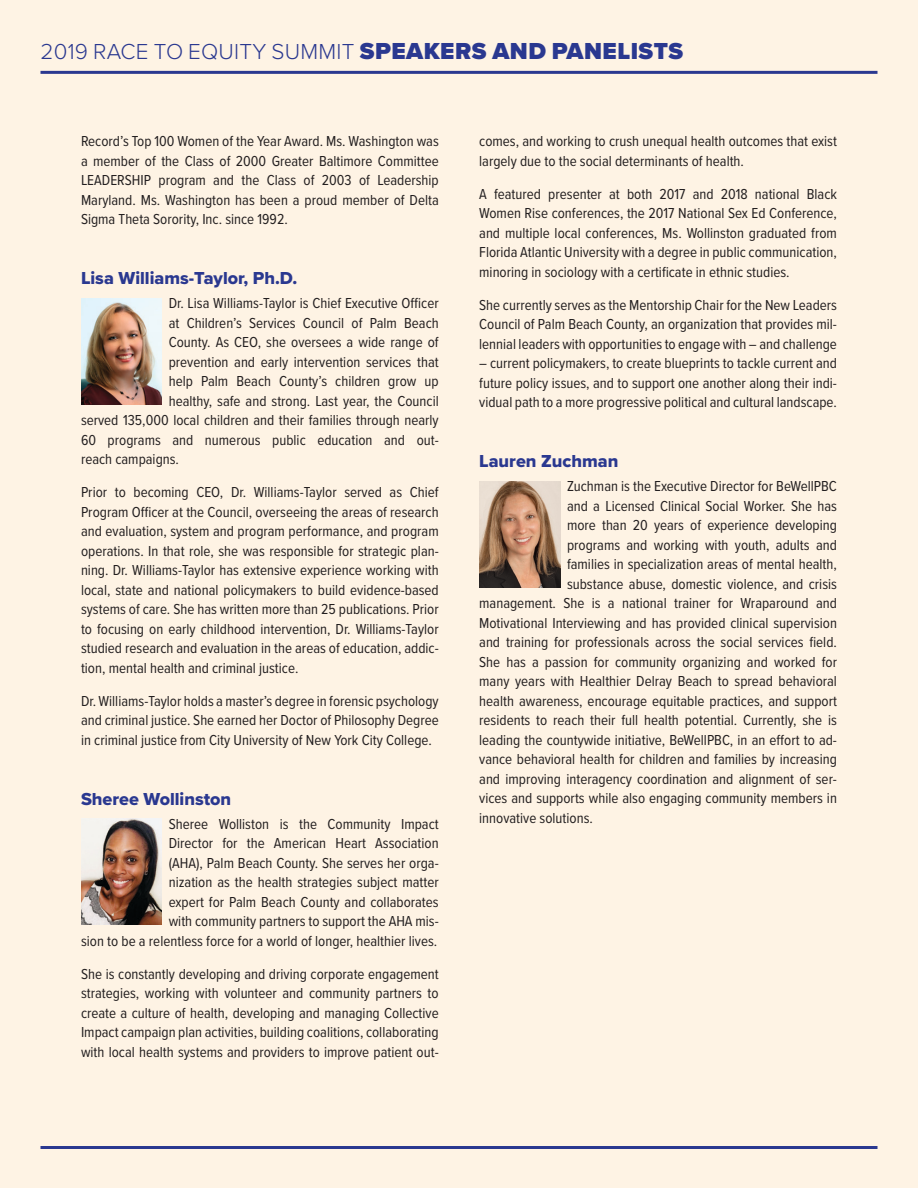
<style>
.page{position:relative;width:918px;height:1188px;background:#fef3e4}
.page>*{position:absolute;margin:0;border:0;box-sizing:border-box;transform-origin:0 0}
.t1{font:300 22.5px "Proxima Nova";letter-spacing:.01em;color:#2a3890}
.BIO_name{font:18px "Proxima Nova Extrabld";color:#2a3890}
.BIO_text{font:15px/19.5px "Proxima Nova Cond";color:#231f20;text-align:justify}
.s1{font-weight:900;font-size:24px}
</style>
<div class="page">
<hr style="left:40px;top:71px;width:838px;height:3px;background:#2a3890">
<img style="left:81px;top:299px;width:81px;height:106px">
<img style="left:81px;top:819px;width:81px;height:105px">
<img style="left:479px;top:481px;width:81px;height:106px">
<hr style="left:40px;top:1146px;width:838px;height:3px;background:#2a3890">
<p class="t1" style="left:40px;top:35px;width:644px">2019 RACE TO EQUITY SUMMIT <span class="s1">SPEAKERS AND PANELISTS</span></p>
<p class="BIO_text" style="left:81px;top:131px;width:359px">Record’s Top 100 Women of the Year Award. Ms. Washington was a member of the Class of 2000 Greater Baltimore Committee LEADERSHIP program and the Class of 2003 of Leadership Maryland. Ms. Washington has been a proud member of Delta Sigma Theta Sorority, Inc. since 1992.</p>
<p class="BIO_name" style="left:81px;top:265px;width:218px">Lisa Williams-Taylor, Ph.D.</p>
<p class="BIO_text" style="left:169px;top:293px;width:271px">Dr. Lisa Williams-Taylor is Chief Executive Officer</p>
<p class="BIO_text" style="left:169px;top:312px;width:272px">at Children’s Services Council of Palm Beach</p>
<p class="BIO_text" style="left:169px;top:332px;width:272px">County. As CEO, she oversees a wide range of</p>
<p class="BIO_text" style="left:169px;top:351px;width:272px">prevention and early intervention services that</p>
<p class="BIO_text" style="left:169px;top:371px;width:272px">help Palm Beach County’s children grow up</p>
<p class="BIO_text" style="left:169px;top:390px;width:272px">healthy, safe and strong. Last year, the Council</p>
<p class="BIO_text" style="left:81px;top:410px;width:359px">served 135,000 local children and their families through nearly</p>
<p class="BIO_text" style="left:81px;top:429px;width:359px">60 programs and numerous public education and out-</p>
<p class="BIO_text" style="left:81px;top:449px;width:100px">reach campaigns.</p>
<p class="BIO_text" style="left:81px;top:482px;width:359px">Prior to becoming CEO, Dr. Williams-Taylor served as Chief Program Officer at the Council, overseeing the areas of research and evaluation, system and program performance, and program operations. In that role, she was responsible for strategic plan&shy;ning. Dr. Williams-Taylor has extensive experience working with local, state and national policymakers to build evidence-based systems of care. She has written more than 25 publications. Prior to focusing on early childhood intervention, Dr. Williams-Taylor studied research and evaluation in the areas of education, addic&shy;tion, mental health and criminal justice.</p>
<p class="BIO_text" style="left:81px;top:690px;width:359px">Dr. Williams-Taylor holds a master’s degree in forensic psychology and criminal justice. She earned her Doctor of Philosophy Degree in criminal justice from City University of New York City College.</p>
<p class="BIO_name" style="left:81px;top:785px;width:152px">Sheree Wollinston</p>
<p class="BIO_text" style="left:81px;top:813px;width:359px;text-align:right">Sheree Wolliston is the Community Impact<br>Director for the American Heart Association<br>(AHA), Palm Beach County. She serves her orga-<br>nization as the health strategies subject matter<br>expert for Palm Beach County and collaborates<br>with community partners to support the AHA mis-<br>sion to be a relentless force for a world of longer, healthier lives.</p>
<p class="BIO_text" style="left:81px;top:963px;width:359px">She is constantly developing and driving corporate engagement strategies, working with volunteer and community partners to create a culture of health, developing and managing Collective Impact campaign plan activities, building coalitions, collaborating with local health systems and providers to improve patient out-</p>
<p class="BIO_text" style="left:479px;top:131px;width:359px">comes, and working to crush unequal health outcomes that exist largely due to the social determinants of health.</p>
<p class="BIO_text" style="left:479px;top:184px;width:359px">A featured presenter at both 2017 and 2018 national Black Women Rise conferences, the 2017 National Sex Ed Conference, and multiple local conferences, Ms. Wollinston graduated from Florida Atlantic University with a degree in public communication, minoring in sociology with a certificate in ethnic studies.</p>
<p class="BIO_text" style="left:479px;top:295px;width:359px">She currently serves as the Mentorship Chair for the New Leaders Council of Palm Beach County, an organization that provides mil&shy;lennial leaders with opportunities to engage with – and challenge</p>
<p class="BIO_text" style="left:479px;top:353px;width:359px">– current policymakers, to create blueprints to tackle current and future policy issues, and to support one another along their indi&shy;vidual path to a more progressive political and cultural landscape.</p>
<p class="BIO_name" style="left:479px;top:448px;width:141px">Lauren Zuchman</p>
<p class="BIO_text" style="left:567px;top:476px;width:271px">Zuchman is the Executive Director for BeWellPBC</p>
<p class="BIO_text" style="left:567px;top:495px;width:271px">and a Licensed Clinical Social Worker. She has</p>
<p class="BIO_text" style="left:567px;top:515px;width:272px">more than 20 years of experience developing</p>
<p class="BIO_text" style="left:567px;top:534px;width:271px">programs and working with youth, adults and</p>
<p class="BIO_text" style="left:567px;top:554px;width:271px">families in specialization areas of mental health,</p>
<p class="BIO_text" style="left:567px;top:573px;width:272px">substance abuse, domestic violence, and crisis</p>
<p class="BIO_text" style="left:479px;top:593px;width:359px">management. She is a national trainer for Wraparound and</p>
<p class="BIO_text" style="left:479px;top:612px;width:359px">Motivational Interviewing and has provided clinical supervision</p>
<p class="BIO_text" style="left:479px;top:632px;width:359px">and training for professionals across the social services field.</p>
<p class="BIO_text" style="left:479px;top:651px;width:359px">She has a passion for community organizing and worked for</p>
<p class="BIO_text" style="left:479px;top:671px;width:359px">many years with Healthier Delray Beach to spread behavioral</p>
<p class="BIO_text" style="left:479px;top:690px;width:359px">health awareness, encourage equitable practices, and support</p>
<p class="BIO_text" style="left:479px;top:710px;width:359px">residents to reach their full health potential. Currently, she is</p>
<p class="BIO_text" style="left:479px;top:729px;width:359px">leading the countywide initiative, BeWellPBC, in an effort to ad-</p>
<p class="BIO_text" style="left:479px;top:749px;width:359px">vance behavioral health for children and families by increasing</p>
<p class="BIO_text" style="left:479px;top:768px;width:359px">and improving interagency coordination and alignment of ser-</p>
<p class="BIO_text" style="left:479px;top:788px;width:359px">vices and supports while also engaging community members in</p>
<p class="BIO_text" style="left:479px;top:807px;width:115px">innovative solutions.</p>
</div>
